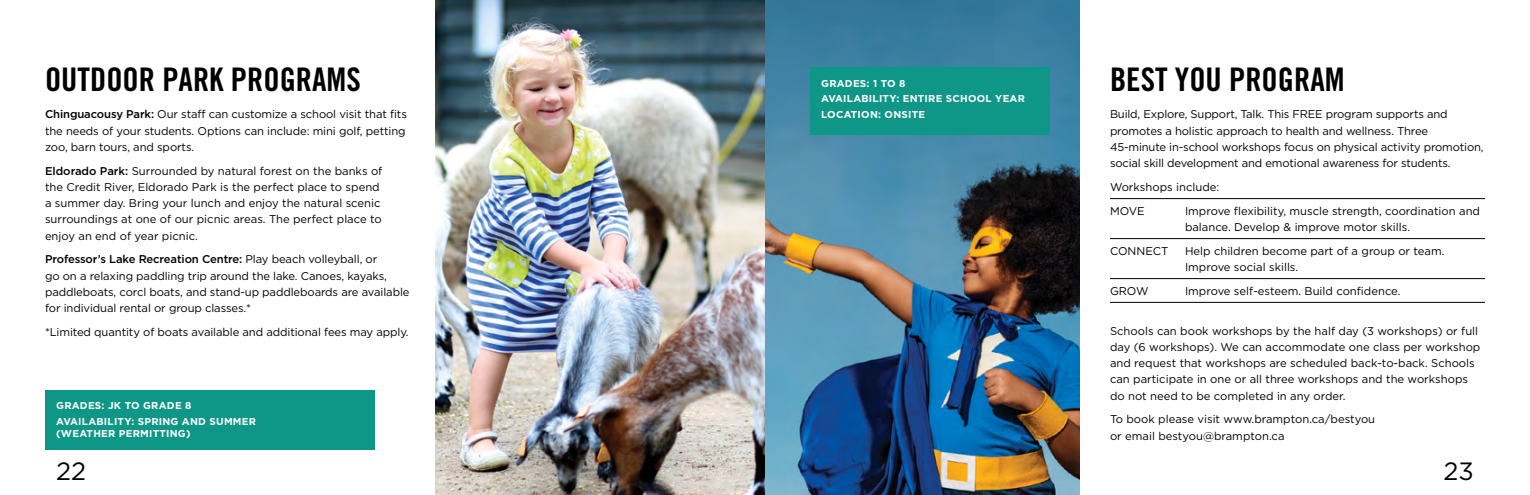
<style>
.page{position:relative;width:1530px;height:495px;background:#fff}
.page>*{position:absolute;margin:0;border:0;box-sizing:border-box;transform-origin:0 0}
.t1{font:32.5px "Trade Gothic LT Std Bd Cn 20";color:#000}
.t2{font:25px "Gotham";color:#000}
.t3{font:11.25px/16.2px "Gotham";letter-spacing:-.01em;color:#000}
.t4{font:700 10px/15.4px "Gotham";letter-spacing:.025em;color:#fff}
.s1{font-weight:500}
</style>
<div class="page">
<img style="left:435px;top:0;width:645px;height:495px">
<hr style="left:1110px;top:198px;width:375px;height:1px;background:#000">
<hr style="left:1110px;top:238px;width:375px;height:1px;background:#000">
<hr style="left:1110px;top:278px;width:375px;height:1px;background:#000">
<hr style="left:1110px;top:302px;width:375px;height:1px;background:#000">
<div style="left:45px;top:390px;width:330px;height:60px;background:#0e9687"></div>
<div style="left:810px;top:68px;width:240px;height:67px;background:#0e9687"></div>
<h1 class="t1" style="left:45px;top:60px;width:317px">OUTDOOR PARK PROGRAMS</h1>
<p class="t3" style="left:45px;top:106px;width:363px;text-align:justify"><span class="s1">Chinguacousy Park:</span> Our staff can customize a school visit that fits the needs of your students. Options can include: mini golf, petting zoo, barn tours, and sports.</p>
<p class="t3" style="left:45px;top:162px;width:339px"><span class="s1">Eldorado Park:</span> Surrounded by natural forest on the banks of the Credit River, Eldorado Park is the perfect place to spend a summer day. Bring your lunch and enjoy the natural scenic surroundings at one of our picnic areas. The perfect place to enjoy an end of year picnic.</p>
<p class="t3" style="left:45px;top:251px;width:366px"><span class="s1">Professor’s Lake Recreation Centre:</span> Play beach volleyball, or<br>go on a relaxing paddling trip around the lake. Canoes, kayaks, paddleboats, corcl boats, and stand-up paddleboards are available for individual rental or group classes.*</p>
<p class="t3" style="left:45px;top:324px;width:365px">*Limited quantity of boats available and additional fees may apply.</p>
<p class="t4" style="left:56px;top:398px;width:201px">GRADES: JK TO GRADE 8<br>AVAILABILITY: SPRING AND SUMMER</p>
<p class="t4" style="left:56px;top:426px;width:136px">(WEATHER PERMITTING)</p>
<p class="t4" style="left:821px;top:75px;width:205px">GRADES: 1 TO 8<br>AVAILABILITY: ENTIRE SCHOOL YEAR<br>LOCATION: ONSITE</p>
<h1 class="t1" style="left:1110px;top:60px;width:236px">BEST YOU PROGRAM</h1>
<p class="t3" style="left:1110px;top:106px;width:375px">Build, Explore, Support, Talk. This FREE program supports and promotes a holistic approach to health and wellness. Three 45-minute in-school workshops focus on physical activity promotion, social skill development and emotional awareness for students.</p>
<p class="t3" style="left:1110px;top:175px;width:111px;line-height:23.8px">Workshops include:<br>MOVE</p>
<p class="t3" style="left:1185px;top:202px;width:297px">Improve flexibility, muscle strength, coordination and balance. Develop &amp; improve motor skills.</p>
<p class="t3" style="left:1110px;top:242px;width:60px">CONNECT</p>
<p class="t3" style="left:1185px;top:242px;width:261px">Help children become part of a group or team.<br>Improve social skills.</p>
<p class="t3" style="left:1110px;top:282px;width:40px">GROW</p>
<p class="t3" style="left:1185px;top:282px;width:217px">Improve self-esteem. Build confidence.</p>
<p class="t3" style="left:1110px;top:322px;width:372px">Schools can book workshops by the half day (3 workshops) or full day (6 workshops). We can accommodate one class per workshop and request that workshops are scheduled back-to-back. Schools can participate in one or all three workshops and the workshops do not need to be completed in any order.</p>
<p class="t3" style="left:1110px;top:411px;width:267px">To book please visit www.brampton.ca/bestyou or email bestyou@brampton.ca</p>
<h2 class="t2" style="left:56px;top:457px;width:31px">22</h2>
<h2 class="t2" style="left:1443px;top:457px;width:32px">23</h2>
</div>
